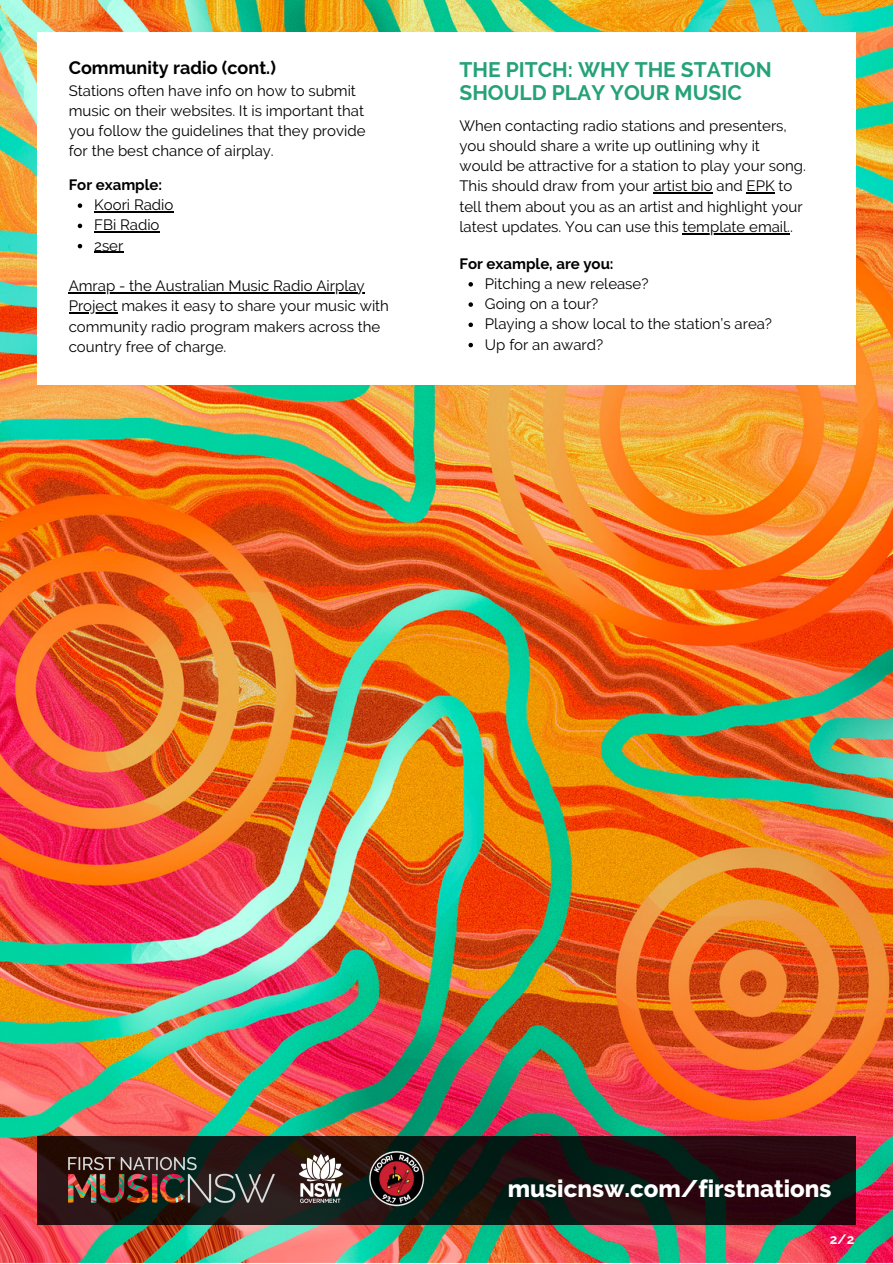
<style>
.page{position:relative;width:893px;height:1264px;background:#fff}
.page>*{position:absolute;margin:0;border:0;box-sizing:border-box;transform-origin:0 0}
.t1{font:800 24px "Raleway";color:#fff}
.t2{font:700 21px/23.5px "Raleway";color:#25a278}
.t3{font:700 18px "Raleway";color:#000}
.t4{font:15px/20.2px "Raleway";color:#000}
.t5{font:700 15px "Raleway";color:#000}
.t6{font:700 13.5px "Raleway";color:#fff}
</style>
<div class="page">
<img style="left:0;top:0;width:892px;height:1262px">
<svg style="left:37px;top:1136px;width:818px;height:88px;background:#1e1312"></svg>
<img style="left:299px;top:1154px;width:44px;height:47px">
<img style="left:69px;top:1157px;width:205px;height:45px">
<div style="left:37px;top:33px;width:818px;height:352px;background:#fff"></div>
<hr style="left:653px;top:192px;width:59px;height:2px;background:#000">
<hr style="left:746px;top:192px;width:28px;height:2px;background:#000">
<hr style="left:682px;top:233px;width:108px;height:1px;background:#000">
<svg style="left:468px;top:282px;width:5px;height:4px"></svg>
<svg style="left:468px;top:302px;width:5px;height:5px"></svg>
<svg style="left:468px;top:322px;width:5px;height:5px"></svg>
<svg style="left:468px;top:343px;width:5px;height:4px"></svg>
<svg style="left:78px;top:203px;width:4px;height:5px"></svg>
<hr style="left:94px;top:211px;width:79px;height:1px;background:#000">
<svg style="left:78px;top:224px;width:4px;height:4px"></svg>
<hr style="left:94px;top:231px;width:65px;height:2px;background:#000">
<svg style="left:78px;top:244px;width:4px;height:4px"></svg>
<svg style="left:94px;top:252px;width:29px;height:1px"></svg>
<hr style="left:69px;top:292px;width:296px;height:1px;background:#000">
<hr style="left:69px;top:312px;width:49px;height:1px;background:#000">
<img style="left:368px;top:1149px;width:57px;height:58px">
<p class="t3" style="left:69px;top:57px;width:209px">Community radio (cont.)</p>
<p class="t4" style="left:69px;top:80px;width:298px">Stations often have info on how to submit music on their websites. It is important that you follow the guidelines that they provide for the best chance of airplay.</p>
<p class="t5" style="left:69px;top:176px;width:95px">For example:</p>
<p class="t4" style="left:94px;top:195px;width:81px">Koori Radio</p>
<p class="t4" style="left:94px;top:215px;width:67px">FBi Radio</p>
<p class="t4" style="left:94px;top:235px;width:31px">2ser</p>
<p class="t4" style="left:69px;top:276px;width:322px">Amrap - the Australian Music Radio Airplay Project makes it easy to share your music with community radio program makers across the country free of charge.</p>
<p class="t2" style="left:459px;top:57px;width:314px">THE PITCH: WHY THE STATION<br>SHOULD PLAY YOUR MUSIC</p>
<p class="t4" style="left:459px;top:115px;width:348px">When contacting radio stations and presenters, you should share a write up outlining why it would be attractive for a station to play your song.<br>This should draw from your artist bio and EPK to tell them about you as an artist and highlight your latest updates. You can use this template email..</p>
<p class="t5" style="left:459px;top:254px;width:156px">For example, are you:</p>
<p class="t4" style="left:485px;top:273px;width:165px">Pitching a new release?</p>
<p class="t4" style="left:485px;top:294px;width:115px">Going on a tour?</p>
<p class="t4" style="left:485px;top:314px;width:288px">Playing a show local to the station’s area?</p>
<p class="t4" style="left:485px;top:334px;width:120px">Up for an award?</p>
<p class="t1" style="left:507px;top:1174px;width:325px">musicnsw.com/firstnations</p>
<p class="t6" style="left:829px;top:1231px;width:26px">2/2</p>
</div>
